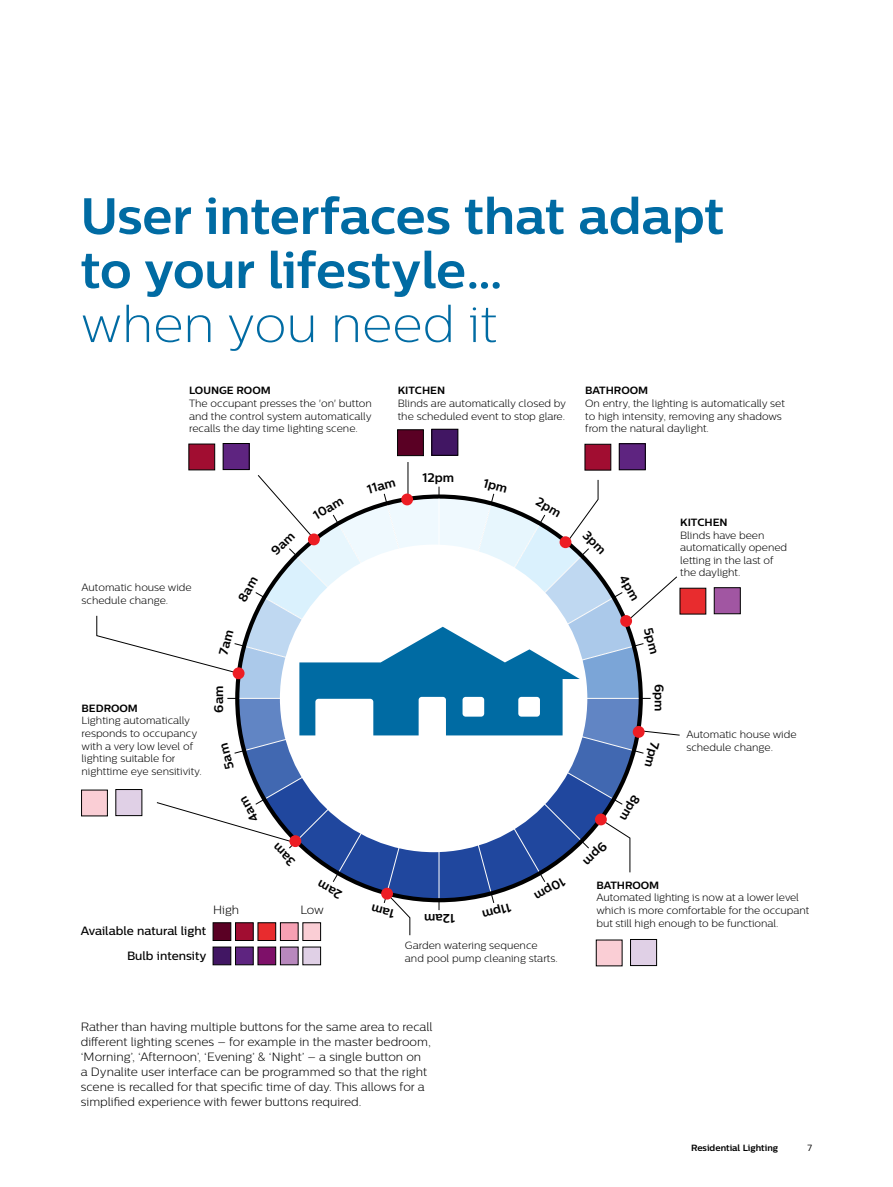
<style>
.page{position:relative;width:893px;height:1187px;background:#fff}
.page>*{position:absolute;margin:0;border:0;box-sizing:border-box;transform-origin:0 0}
.t1{font:700 51px/54px "Centrale Sans";color:#006ba3}
.t2{font:51px "Centrale Sans X Light";color:#006ba3}
.t3{font:700 12.45px "Centrale Sans";color:#000}
.t4{font:300 12px/15px "Centrale Sans";color:#000}
.t5{font:500 12px "Centrale Sans";color:#000}
.t6{font:300 10.5px/12.6px "Centrale Sans";color:#000}
.t7{font:700 10.5px "Centrale Sans";color:#000}
.t8{font:700 9px "Centrale Sans";color:#000}
.t9{font:9px "Centrale Sans";color:#000}
</style>
<div class="page">
<div style="left:213px;top:922px;width:18px;height:18px;background:#5a0024;border:1px solid #000"></div>
<div style="left:235px;top:922px;width:19px;height:18px;background:#a10d31;border:1px solid #000"></div>
<div style="left:258px;top:922px;width:18px;height:18px;background:#e82c2e"></div>
<div style="left:280px;top:922px;width:18px;height:18px;background:#f6a0b3"></div>
<div style="left:302px;top:922px;width:19px;height:18px;background:#faced5"></div>
<div style="left:302px;top:946px;width:19px;height:19px;background:#e0d0e6"></div>
<div style="left:280px;top:946px;width:19px;height:19px;background:#b888bd"></div>
<div style="left:258px;top:946px;width:18px;height:19px;background:#7e1069;border:1px solid #000"></div>
<div style="left:235px;top:946px;width:18px;height:18px;background:#5e2480"></div>
<div style="left:235px;top:946px;width:19px;height:19px;border:1px solid #000"></div>
<div style="left:213px;top:946px;width:18px;height:19px;background:#411663;border:1px solid #000"></div>
<div style="left:223px;top:443px;width:26px;height:26px;background:#5e2480"></div>
<div style="left:223px;top:443px;width:27px;height:27px;border:1px solid #000"></div>
<div style="left:188px;top:443px;width:27px;height:27px;background:#a10d31;border:1px solid #000"></div>
<div style="left:432px;top:429px;width:26px;height:26px;background:#411663"></div>
<div style="left:431px;top:429px;width:27px;height:26px;border:1px solid #000"></div>
<div style="left:397px;top:429px;width:27px;height:27px;background:#5a0024;border:1px solid #000"></div>
<div style="left:619px;top:443px;width:26px;height:27px;background:#5e2480"></div>
<div style="left:619px;top:443px;width:27px;height:27px;border:1px solid #000"></div>
<div style="left:585px;top:444px;width:26px;height:26px;background:#a10d31;border:1px solid #000"></div>
<div style="left:714px;top:587px;width:26px;height:26px;background:#a156a2"></div>
<div style="left:714px;top:587px;width:27px;height:27px;border:1px solid #000"></div>
<div style="left:680px;top:587px;width:26px;height:27px;background:#e82c2e"></div>
<div style="left:630px;top:939px;width:27px;height:26px;background:#e0d0e6;border:1px solid #000"></div>
<div style="left:596px;top:939px;width:26px;height:27px;background:#faced5"></div>
<div style="left:82px;top:790px;width:25px;height:25px;background:#faced5"></div>
<div style="left:81px;top:789px;width:27px;height:27px;border:1px solid #000"></div>
<svg style="left:96px;top:461px;width:581px;height:360px"></svg>
<svg style="left:219px;top:478px;width:440px;height:440px"></svg>
<h1 class="t1" style="left:81px;top:188px;width:645px">User interfaces that adapt to your lifestyle…</h1>
<h1 class="t2" style="left:81px;top:295px;width:418px">when you need it</h1>
<p class="t7" style="left:189px;top:384px;width:83px">LOUNGE ROOM</p>
<p class="t6" style="left:189px;top:397px;width:184px;text-align:justify">The occupant presses the 'on' button and the control system automatically recalls the day time lighting scene.</p>
<p class="t7" style="left:398px;top:384px;width:49px">KITCHEN</p>
<p class="t6" style="left:398px;top:397px;width:170px">Blinds are automatically closed by the scheduled event to stop glare.</p>
<p class="t6" style="left:82px;top:580px;width:112px">Automatic house wide schedule change.</p>
<p class="t3" style="left:310px;top:509px;width:34px;rotate:-30deg">10am</p>
<p class="t3" style="left:366px;top:482px;width:30px;rotate:-15deg">11am</p>
<p class="t3" style="left:422px;top:470px;width:33px">12pm</p>
<p class="t7" style="left:585px;top:384px;width:65px">BATHROOM</p>
<p class="t6" style="left:585px;top:397px;width:201px">On entry, the lighting is automatically set to high intensity, removing any shadows from the natural daylight.</p>
<p class="t7" style="left:680px;top:516px;width:49px">KITCHEN</p>
<p class="t6" style="left:680px;top:528px;width:109px">Blinds have been automatically opened letting in the last of the daylight.</p>
<p class="t7" style="left:82px;top:701px;width:58px">BEDROOM</p>
<p class="t6" style="left:82px;top:714px;width:122px">Lighting automatically responds to occupancy with a very low level of lighting suitable for nighttime eye sensitivity.</p>
<p class="t3" style="left:211px;top:712px;width:29px;rotate:-90deg">6am</p>
<p class="t3" style="left:667px;top:683px;width:29px;rotate:90deg">6pm</p>
<p class="t6" style="left:686px;top:728px;width:112px">Automatic house wide schedule change.</p>
<p class="t5" style="left:81px;top:923px;width:127px">Available natural light</p>
<p class="t5" style="left:127px;top:948px;width:81px">Bulb intensity</p>
<p class="t4" style="left:213px;top:902px;width:28px">High</p>
<p class="t4" style="left:300px;top:902px;width:25px">Low</p>
<p class="t3" style="left:455px;top:926px;width:33px;rotate:-180deg">12am</p>
<p class="t3" style="left:513px;top:914px;width:31px;rotate:165deg">11pm</p>
<p class="t3" style="left:568px;top:887px;width:35px;rotate:150deg">10pm</p>
<p class="t6" style="left:405px;top:939px;width:154px">Garden watering sequence and pool pump cleaning starts.</p>
<p class="t4" style="left:81px;top:1019px;width:353px">Rather than having multiple buttons for the same area to recall different lighting scenes – for example in the master bedroom, ‘Morning’, ‘Afternoon’, ‘Evening’ &amp; ‘Night’ – a single button on<br>a Dynalite user interface can be programmed so that the right scene is recalled for that specific time of day. This allows for a simplified experience with fewer buttons required.</p>
<p class="t7" style="left:596px;top:878px;width:64px">BATHROOM</p>
<p class="t6" style="left:596px;top:891px;width:214px">Automated lighting is now at a lower level which is more comfortable for the occupant but still high enough to be functional.</p>
<p class="t8" style="left:691px;top:1142px;width:89px">Residential Lighting</p>
<p class="t9" style="left:807px;top:1142px;width:6px">7</p>
</div>
